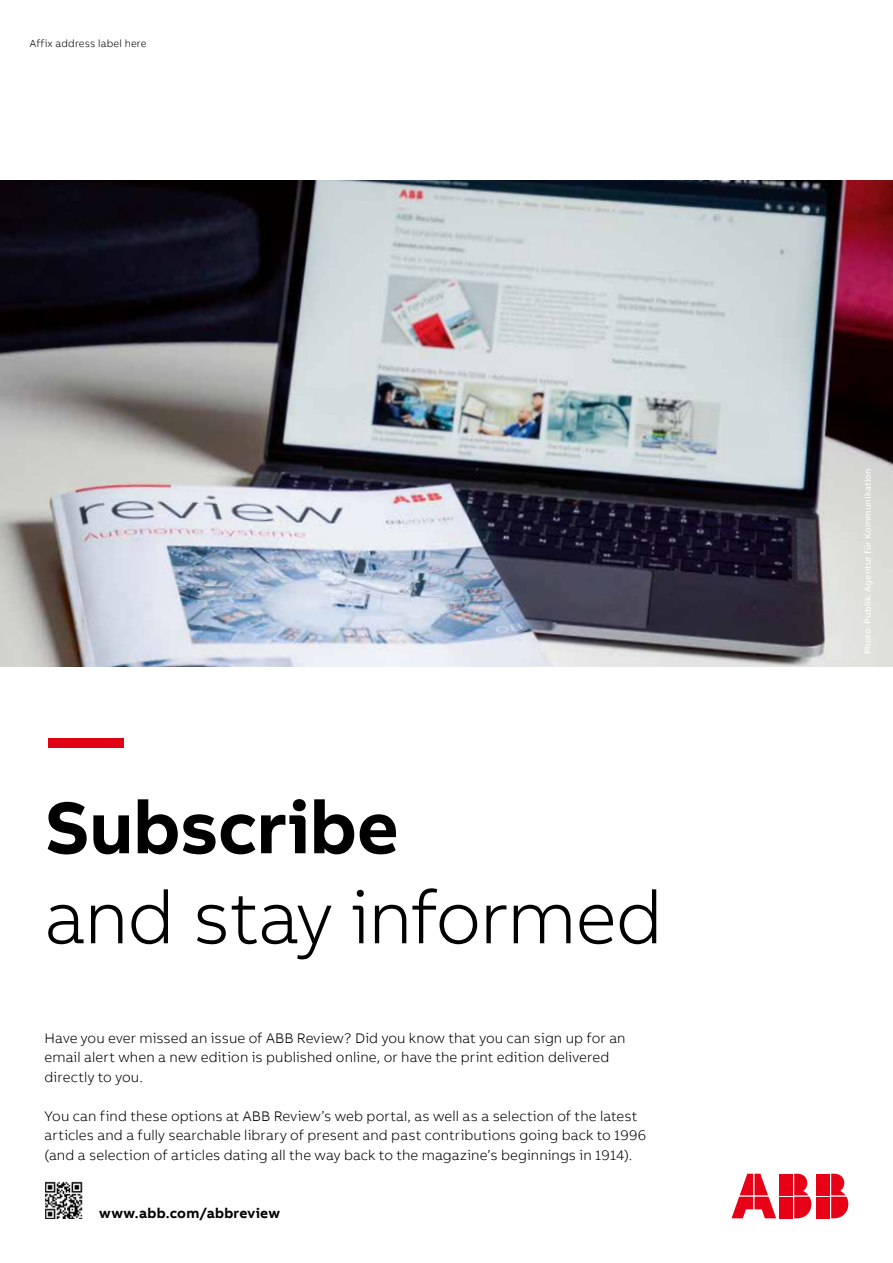
<style>
.page{position:relative;width:893px;height:1263px;background:#fff}
.page>*{position:absolute;margin:0;border:0;box-sizing:border-box;transform-origin:0 0}
.t1{font:300 75px "AB Bvoice";letter-spacing:-.015em;color:#000}
.t2{font:700 75px "AB Bvoice";letter-spacing:-.005em;color:#000}
.t3{font:700 75px "AB Bvoice";color:#df0314}
.t4{font:300 14.25px/19.5px "AB Bvoice";letter-spacing:.005em;color:#000}
.t5{font:700 14.25px "AB Bvoice";letter-spacing:.015em;color:#000}
.t6{font:300 10.5px "AB Bvoice";letter-spacing:.015em;color:#000}
.t7{font:9px "AB Bvoice";letter-spacing:.025em;color:#fff}
</style>
<div class="page">
<img style="left:0;top:180px;width:893px;height:487px">
<div style="left:817px;top:1174px;width:13px;height:21px;background:#e70016"></div>
<div style="left:817px;top:1197px;width:13px;height:21px;background:#e70016"></div>
<svg style="left:831px;top:1174px;width:17px;height:44px"></svg>
<svg style="left:731px;top:1174px;width:45px;height:44px"></svg>
<div style="left:780px;top:1174px;width:13px;height:21px;background:#e70016"></div>
<div style="left:780px;top:1197px;width:13px;height:21px;background:#e70016"></div>
<svg style="left:794px;top:1174px;width:17px;height:44px"></svg>
<img style="left:45px;top:1182px;width:37px;height:37px">
<p class="t6" style="left:30px;top:37px;width:118px">Affix address label here</p>
<h1 class="t3" style="left:48px;top:690px;width:76px">—</h1>
<h1 class="t2" style="left:45px;top:780px;width:356px">Subscribe</h1>
<h1 class="t1" style="left:45px;top:874px;width:620px">and stay informed</h1>
<p class="t4" style="left:45px;top:1028px;width:583px">Have you ever missed an issue of ABB Review? Did you know that you can sign up for an email alert when a new edition is published online, or have the print edition delivered directly to you.</p>
<p class="t4" style="left:45px;top:1106px;width:603px">You can find these options at ABB Review’s web portal, as well as a selection of the latest articles and a fully searchable library of present and past contributions going back to 1996 (and a selection of articles dating all the way back to the magazine’s beginnings in 1914).</p>
<p class="t5" style="left:99px;top:1204px;width:182px">www.abb.com/abbreview</p>
<p class="t7" style="left:862px;top:654px;width:188px;rotate:-90deg">Photo: Publik. Agentur für Kommunikation</p>
</div>
